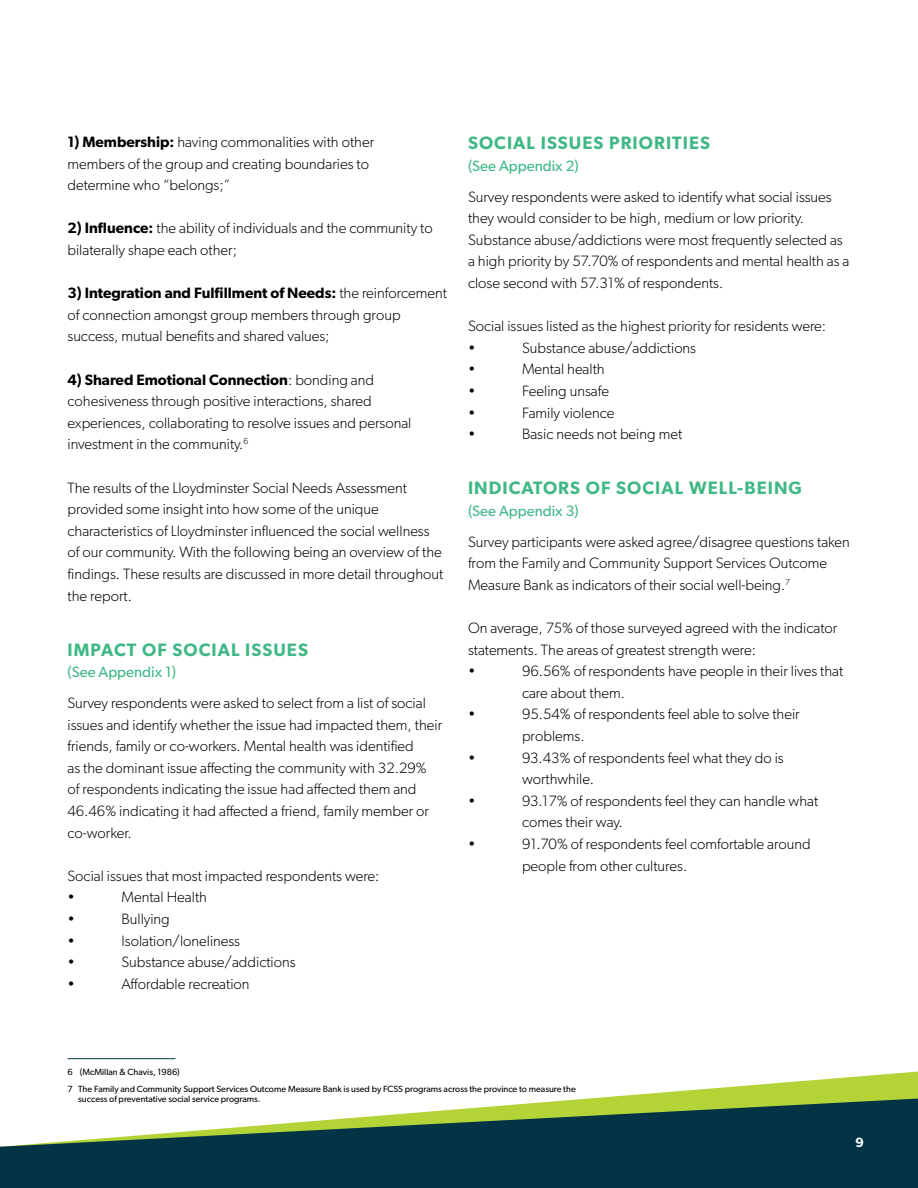
<style>
.page{position:relative;width:918px;height:1188px;background:#fff}
.page>*{position:absolute;margin:0;border:0;box-sizing:border-box;transform-origin:0 0}
.t1{font:600 18px "Gibson";letter-spacing:.06em;color:#40b885}
.t2{font:300 15px/21.6px "Gibson";color:#000}
.t3{font:15px "Gibson";color:#40b885}
.t4{font:15px "Gibson";color:#3db985}
.t5{font:600 13.5px "Gibson";color:#fff}
.t6{font:9px/16.5px "Gibson";color:#000}
.s1{font-weight:600}
</style>
<div class="page">
<svg style="left:584px;top:1072px;width:334px;height:27px"></svg>
<svg style="left:0;top:1099px;width:918px;height:89px;fill:#023446"></svg>
<hr style="left:68px;top:1058px;width:108px;height:1px;background:#023446">
<p class="t2" style="left:68px;top:131px;width:308px"><span class="s1">1) Membership:</span> having commonalities with other members of the group and creating boundaries to determine who “belongs;”</p>
<p class="t2" style="left:68px;top:217px;width:367px"><span class="s1">2) Influence:</span> the ability of individuals and the community to bilaterally shape each other;</p>
<p class="t2" style="left:68px;top:282px;width:381px"><span class="s1">3) Integration and Fulfillment of Needs:</span> the reinforcement of connection amongst group members through group success, mutual benefits and shared values;</p>
<p class="t2" style="left:68px;top:368px;width:345px"><span class="s1">4) Shared Emotional Connection</span>: bonding and cohesiveness through positive interactions, shared experiences, collaborating to resolve issues and personal investment in the community.<sup>6</sup></p>
<p class="t2" style="left:68px;top:476px;width:377px">The results of the Lloydminster Social Needs Assessment provided some insight into how some of the unique characteristics of Lloydminster influenced the social wellness of our community. With the following being an overview of the findings. These results are discussed in more detail throughout the report.</p>
<p class="t1" style="left:68px;top:639px;width:242px">IMPACT OF SOCIAL ISSUES</p>
<p class="t3" style="left:68px;top:663px;width:110px">(See Appendix 1)</p>
<p class="t2" style="left:68px;top:692px;width:376px">Survey respondents were asked to select from a list of social issues and identify whether the issue had impacted them, their friends, family or co-workers. Mental health was identified<br>as the dominant issue affecting the community with 32.29% of respondents indicating the issue had affected them and 46.46% indicating it had affected a friend, family member or co-worker.</p>
<p class="t2" style="left:68px;top:865px;width:314px">Social issues that most impacted respondents were: •</p>
<p class="t2" style="left:122px;top:886px;width:87px">Mental Health</p>
<p class="t2" style="left:68px;top:908px;width:9px">•</p>
<p class="t2" style="left:122px;top:908px;width:50px">Bullying</p>
<p class="t2" style="left:68px;top:929px;width:9px">•</p>
<p class="t2" style="left:122px;top:929px;width:120px">Isolation/loneliness</p>
<p class="t2" style="left:68px;top:951px;width:9px">•</p>
<p class="t2" style="left:122px;top:951px;width:176px">Substance abuse/addictions</p>
<p class="t2" style="left:68px;top:973px;width:9px">•</p>
<p class="t2" style="left:122px;top:973px;width:130px">Affordable recreation</p>
<p class="t1" style="left:468px;top:132px;width:244px">SOCIAL ISSUES PRIORITIES</p>
<p class="t4" style="left:468px;top:157px;width:112px">(See Appendix 2)</p>
<p class="t2" style="left:468px;top:185px;width:383px">Survey respondents were asked to identify what social issues they would consider to be high, medium or low priority.<br>Substance abuse/addictions were most frequently selected as a high priority by 57.70% of respondents and mental health as a close second with 57.31% of respondents.</p>
<p class="t2" style="left:468px;top:315px;width:360px">Social issues listed as the highest priority for residents were: •</p>
<p class="t2" style="left:522px;top:337px;width:176px">Substance abuse/addictions</p>
<p class="t2" style="left:468px;top:358px;width:9px">•</p>
<p class="t2" style="left:522px;top:358px;width:84px">Mental health</p>
<p class="t2" style="left:468px;top:380px;width:9px">•</p>
<p class="t2" style="left:522px;top:380px;width:89px">Feeling unsafe</p>
<p class="t2" style="left:468px;top:401px;width:9px">•</p>
<p class="t2" style="left:522px;top:401px;width:94px">Family violence</p>
<p class="t2" style="left:468px;top:423px;width:9px">•</p>
<p class="t2" style="left:522px;top:423px;width:162px">Basic needs not being met</p>
<p class="t1" style="left:468px;top:477px;width:336px">INDICATORS OF SOCIAL WELL-BEING</p>
<p class="t3" style="left:468px;top:502px;width:112px">(See Appendix 3)</p>
<p class="t2" style="left:468px;top:530px;width:383px">Survey participants were asked agree/disagree questions taken from the Family and Community Support Services Outcome<br>Measure Bank as indicators of their social well-being.<sup>7</sup></p>
<p class="t2" style="left:468px;top:617px;width:371px">On average, 75% of those surveyed agreed with the indicator statements. The areas of greatest strength were:<br>•</p>
<p class="t2" style="left:522px;top:660px;width:323px">96.56% of respondents have people in their lives that care about them.</p>
<p class="t2" style="left:468px;top:703px;width:9px">•</p>
<p class="t2" style="left:522px;top:703px;width:279px">95.54% of respondents feel able to solve their problems.</p>
<p class="t2" style="left:468px;top:746px;width:9px">•</p>
<p class="t2" style="left:522px;top:746px;width:263px">93.43% of respondents feel what they do is worthwhile.</p>
<p class="t2" style="left:468px;top:790px;width:9px">•</p>
<p class="t2" style="left:522px;top:790px;width:298px">93.17% of respondents feel they can handle what comes their way.</p>
<p class="t2" style="left:468px;top:833px;width:9px">•</p>
<p class="t2" style="left:522px;top:833px;width:290px">91.70% of respondents feel comfortable around people from other cultures.</p>
<p class="t6" style="left:68px;top:1064px;width:510px">6 (McMillan &amp; Chavis, 1986)<br>7 The Family and Community Support Services Outcome Measure Bank is used by FCSS programs across the province to measure the</p>
<p class="t6" style="left:78px;top:1091px;width:184px">success of preventative social service programs.</p>
<p class="t5" style="left:856px;top:1134px;width:10px">9</p>
</div>
